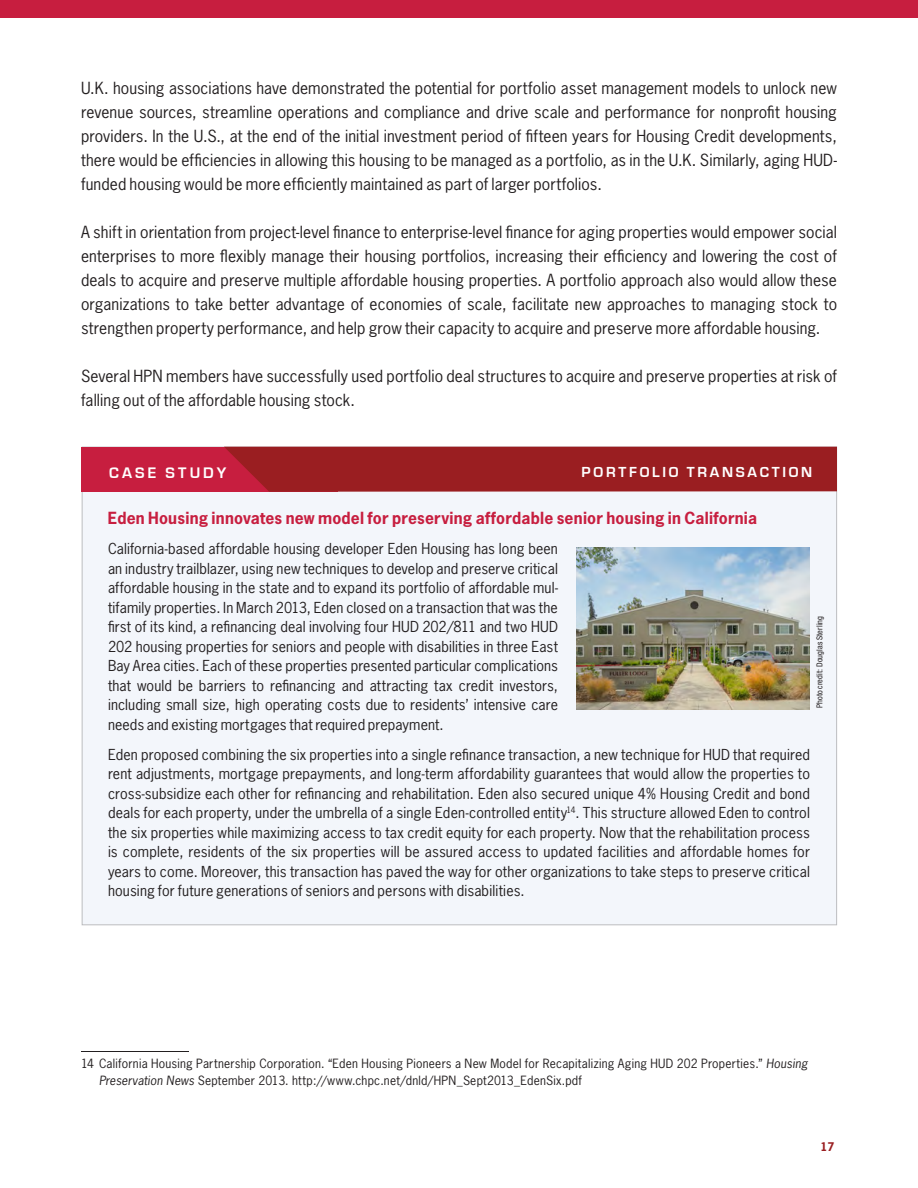
<style>
.page{position:relative;width:918px;height:1188px;background:#fff}
.page>*{position:absolute;margin:0;border:0;box-sizing:border-box;transform-origin:0 0}
.body{font:15.75px/24px "News Gothic";letter-spacing:.01em;color:#231f20;text-align:justify}
.body-2{font:700 15.75px "News Gothic";letter-spacing:.01em;color:#c71e3f}
.A_Head_Reverse{font:700 15.75px "Eurostile";letter-spacing:.2em;color:#fff}
.A_Head_Reverse-2{font:700 15px "Eurostile";letter-spacing:.18em;color:#fff}
.CaseStudy_Text{font:14.25px/19.5px "News Gothic";letter-spacing:.01em;color:#231f20;text-align:justify}
.footnotes{font:12px/16.5px "News Gothic";letter-spacing:.02em;color:#231f20}
.t1{font:700 11.25px "News Gothic";color:#9a1e21}
.credit{font:condensed 8.25px "Helvetica Neue";letter-spacing:.02em;color:#231f20}
.s1{font-style:italic}
</style>
<div class="page">
<div style="left:0;top:0;width:918px;height:18px;background:#c71e3f"></div>
<div style="left:82px;top:447px;width:755px;height:478px;background:#f3f6fb;border:1px solid #bcbdc0"></div>
<hr style="left:81px;top:1051px;width:108px;height:1px;background:#231f20">
<img style="left:576px;top:548px;width:234px;height:162px">
<div style="left:82px;top:447px;width:256px;height:45px;background:#c71e3f"></div>
<div style="left:224px;top:447px;width:613px;height:45px;background:#9a1e21"></div>
<p class="body" style="left:81px;top:76px;width:758px">U.K. housing associations have demonstrated the potential for portfolio asset management models to unlock new revenue sources, streamline operations and compliance and drive scale and performance for nonprofit housing providers. In the U.S., at the end of the initial investment period of fifteen years for Housing Credit developments, there would be efficiencies in allowing this housing to be managed as a portfolio, as in the U.K. Similarly, aging HUD&shy;funded housing would be more efficiently maintained as part of larger portfolios.</p>
<p class="body" style="left:81px;top:220px;width:758px">A shift in orientation from project-level finance to enterprise-level finance for aging properties would empower social enterprises to more flexibly manage their housing portfolios, increasing their efficiency and lowering the cost of deals to acquire and preserve multiple affordable housing properties. A portfolio approach also would allow these organizations to take better advantage of economies of scale, facilitate new approaches to managing stock to strengthen property performance, and help grow their capacity to acquire and preserve more affordable housing.</p>
<p class="body" style="left:81px;top:364px;width:758px">Several HPN members have successfully used portfolio deal structures to acquire and preserve properties at risk of falling out of the affordable housing stock.</p>
<p class="A_Head_Reverse" style="left:109px;top:464px;width:119px">CASE STUDY</p>
<p class="A_Head_Reverse-2" style="left:582px;top:464px;width:232px">PORTFOLIO TRANSACTION</p>
<p class="body-2" style="left:108px;top:508px;width:651px">Eden Housing innovates new model for preserving affordable senior housing in California</p>
<p class="CaseStudy_Text" style="left:108px;top:539px;width:452px">California-based affordable housing developer Eden Housing has long been an industry trailblazer, using new techniques to develop and preserve critical affordable housing in the state and to expand its portfolio of affordable mul&shy;tifamily properties. In March 2013, Eden closed on a transaction that was the first of its kind, a refinancing deal involving four HUD 202/811 and two HUD 202 housing properties for seniors and people with disabilities in three East Bay Area cities. Each of these properties presented particular complications that would be barriers to refinancing and attracting tax credit investors, including small size, high operating costs due to residents’ intensive care needs and existing mortgages that required prepayment.</p>
<p class="CaseStudy_Text" style="left:108px;top:744px;width:704px">Eden proposed combining the six properties into a single refinance transaction, a new technique for HUD that required rent adjustments, mortgage prepayments, and long-term affordability guarantees that would allow the properties to cross-subsidize each other for refinancing and rehabilitation. Eden also secured unique 4% Housing Credit and bond deals for each property, under the umbrella of a single Eden-controlled entity<sup>14</sup>. This structure allowed Eden to control the six properties while maximizing access to tax credit equity for each property. Now that the rehabilitation process is complete, residents of the six properties will be assured access to updated facilities and affordable homes for years to come. Moreover, this transaction has paved the way for other organizations to take steps to preserve critical housing for future generations of seniors and persons with disabilities.</p>
<p class="credit" style="left:815px;top:708px;width:94px;rotate:-90deg">Photo credit: Douglas Sterling</p>
<p class="footnotes" style="left:99px;top:1055px;width:710px;text-indent:-18px">14 California Housing Partnership Corporation. “Eden Housing Pioneers a New Model for Recapitalizing Aging HUD 202 Properties.” <span class="s1">Housing<br>Preservation News</span> September 2013. http://www.chpc.net/dnld/HPN_Sept2013_EdenSix.pdf</p>
<p class="t1" style="left:821px;top:1140px;width:15px">17</p>
</div>
